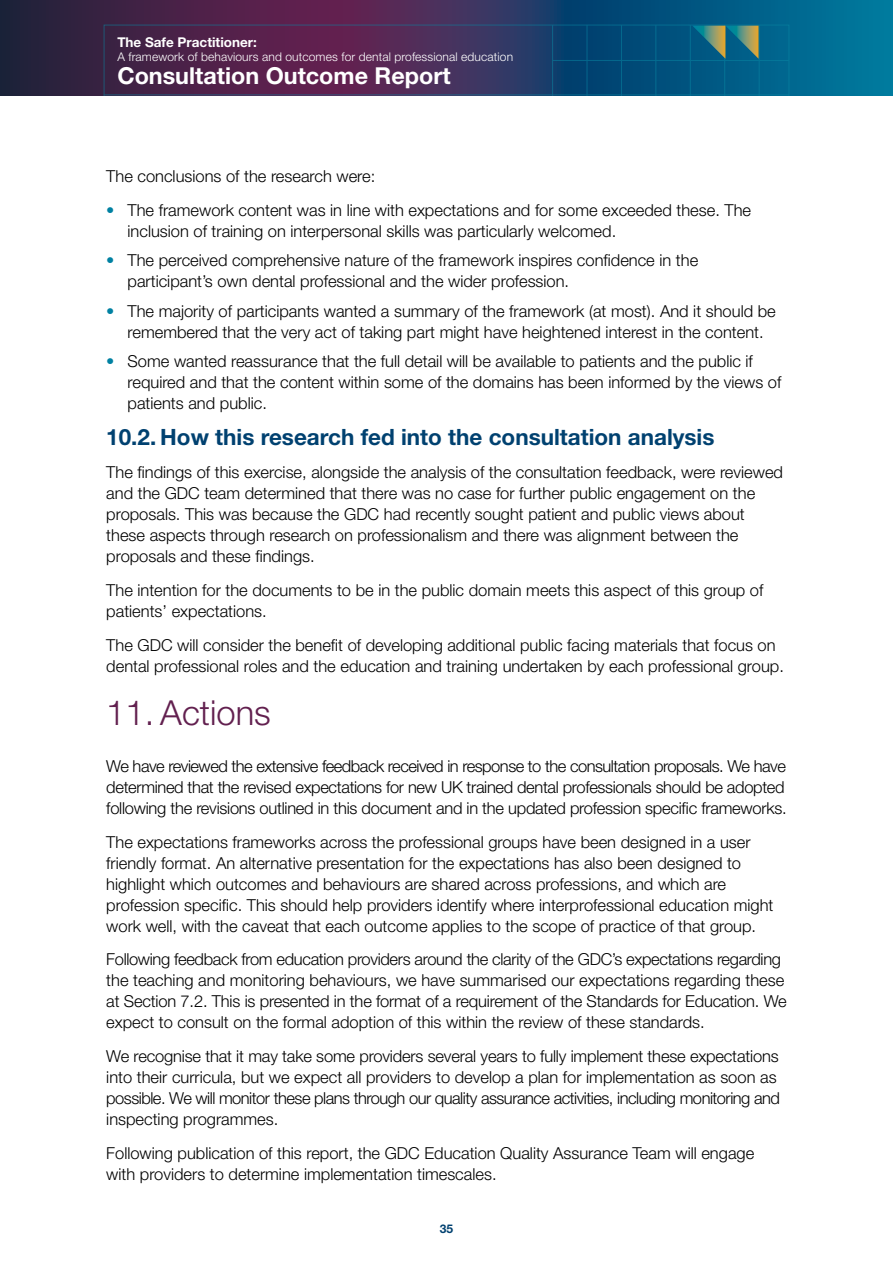
<style>
.page{position:relative;width:893px;height:1263px;background:#fff}
.page>*{position:absolute;margin:0;border:0;box-sizing:border-box;transform-origin:0 0}
.section_H{font:300 34.5px "Helvetica Neue LT Std";color:#62204f}
.t1{font:700 23.4px "Helvetica Neue LT Std";color:#fff}
.H2_numbered{font:700 22.5px "Helvetica Neue LT Std";color:#004170}
.Body_copy{font:300 16.5px/21px "Helvetica Neue LT Std";color:#000}
.body_bullets{font:300 16.5px/21px "Helvetica Neue LT Std";color:#000}
.Body_copy-2{font:300 16.5px/21px "Helvetica Neue LT Std";letter-spacing:-.02em;color:#000}
.t2{font:700 13.5px "Helvetica Neue LT Std";color:#fff}
.t3{font:300 12px "Helvetica Neue LT Std";letter-spacing:.01em;color:#fff}
.t4{font:700 12px "Helvetica Neue LT Std";color:#004170}
.s1{color:#0081a2}
</style>
<div class="page">
<svg style="left:0;top:0;width:893px;height:96px;background:#214166"></svg>
<svg style="left:104px;top:25px;width:685px;height:70px;background:#343560"></svg>
<hr style="left:759px;top:25px;width:1px;height:71px;background:#0987a3">
<hr style="left:724px;top:25px;width:1px;height:71px;background:#0987a3">
<hr style="left:690px;top:25px;width:1px;height:71px;background:#0987a3">
<hr style="left:656px;top:25px;width:1px;height:71px;background:#0987a3">
<hr style="left:621px;top:25px;width:1px;height:71px;background:#0987a3">
<hr style="left:587px;top:25px;width:1px;height:71px;background:#0987a3">
<hr style="left:552px;top:25px;width:1px;height:71px;background:#0987a3">
<hr style="left:552px;top:60px;width:237px;height:1px;background:#0987a3">
<hr style="left:104px;top:95px;width:685px;height:1px;background:#0987a3">
<svg style="left:692px;top:26px;width:66px;height:33px;background:#437976"></svg>
<p class="t2" style="left:117px;top:33px;width:141px">The Safe Practitioner:</p>
<p class="t3" style="left:117px;top:49px;width:397px">A framework of behaviours and outcomes for dental professional education</p>
<h2 class="t1" style="left:117px;top:61px;width:335px">Consultation Outcome Report</h2>
<p class="Body_copy" style="left:106px;top:165px;width:271px">The conclusions of the research were:</p>
<p class="body_bullets" style="left:128px;top:199px;width:625px;text-indent:-21px"><span class="s1">•</span> The framework content was in line with expectations and for some exceeded these. The inclusion of training on interpersonal skills was particularly welcomed.</p>
<p class="body_bullets" style="left:128px;top:249px;width:572px;text-indent:-21px"><span class="s1">•</span> The perceived comprehensive nature of the framework inspires confidence in the participant’s own dental professional and the wider profession.</p>
<p class="body_bullets" style="left:106px;top:300px;width:671px;text-align:center"><span class="s1">•</span> The majority of participants wanted a summary of the framework (at most). And it should be remembered that the very act of taking part might have heightened interest in the content.</p>
<p class="body_bullets" style="left:128px;top:350px;width:655px;text-indent:-21px"><span class="s1">•</span> Some wanted reassurance that the full detail will be available to patients and the public if required and that the content within some of the domains has been informed by the views of patients and public.</p>
<h2 class="H2_numbered" style="left:106px;top:423px;width:610px">10.2. How this research fed into the consultation analysis</h2>
<p class="Body_copy" style="left:106px;top:462px;width:678px">The findings of this exercise, alongside the analysis of the consultation feedback, were reviewed and the GDC team determined that there was no case for further public engagement on the proposals. This was because the GDC had recently sought patient and public views about these aspects through research on professionalism and there was alignment between the proposals and these findings.</p>
<p class="Body_copy" style="left:106px;top:579px;width:659px">The intention for the documents to be in the public domain meets this aspect of this group of patients’ expectations.</p>
<p class="Body_copy" style="left:106px;top:634px;width:679px">The GDC will consider the benefit of developing additional public facing materials that focus on dental professional roles and the education and training undertaken by each professional group.</p>
<h1 class="section_H" style="left:106px;top:692px;width:166px">11. Actions</h1>
<p class="Body_copy-2" style="left:106px;top:755px;width:682px">We have reviewed the extensive feedback received in response to the consultation proposals. We have determined that the revised expectations for new UK trained dental professionals should be adopted following the revisions outlined in this document and in the updated profession specific frameworks.</p>
<p class="Body_copy" style="left:106px;top:831px;width:669px">The expectations frameworks across the professional groups have been designed in a user friendly format. An alternative presentation for the expectations has also been designed to highlight which outcomes and behaviours are shared across professions, and which are profession specific. This should help providers identify where interprofessional education might work well, with the caveat that each outcome applies to the scope of practice of that group.</p>
<p class="Body_copy" style="left:106px;top:948px;width:682px">Following feedback from education providers around the clarity of the GDC’s expectations regarding the teaching and monitoring behaviours, we have summarised our expectations regarding these at Section 7.2. This is presented in the format of a requirement of the Standards for Education. We expect to consult on the formal adoption of this within the review of these standards.</p>
<p class="Body_copy" style="left:106px;top:1045px;width:675px">We recognise that it may take some providers several years to fully implement these expectations into their curricula, but we expect all providers to develop a plan for implementation as soon as possible. We will monitor these plans through our quality assurance activities, including monitoring and inspecting programmes.</p>
<p class="Body_copy" style="left:106px;top:1142px;width:649px">Following publication of this report, the GDC Education Quality Assurance Team will engage with providers to determine implementation timescales.</p>
<p class="t4" style="left:440px;top:1221px;width:15px">35</p>
</div>
